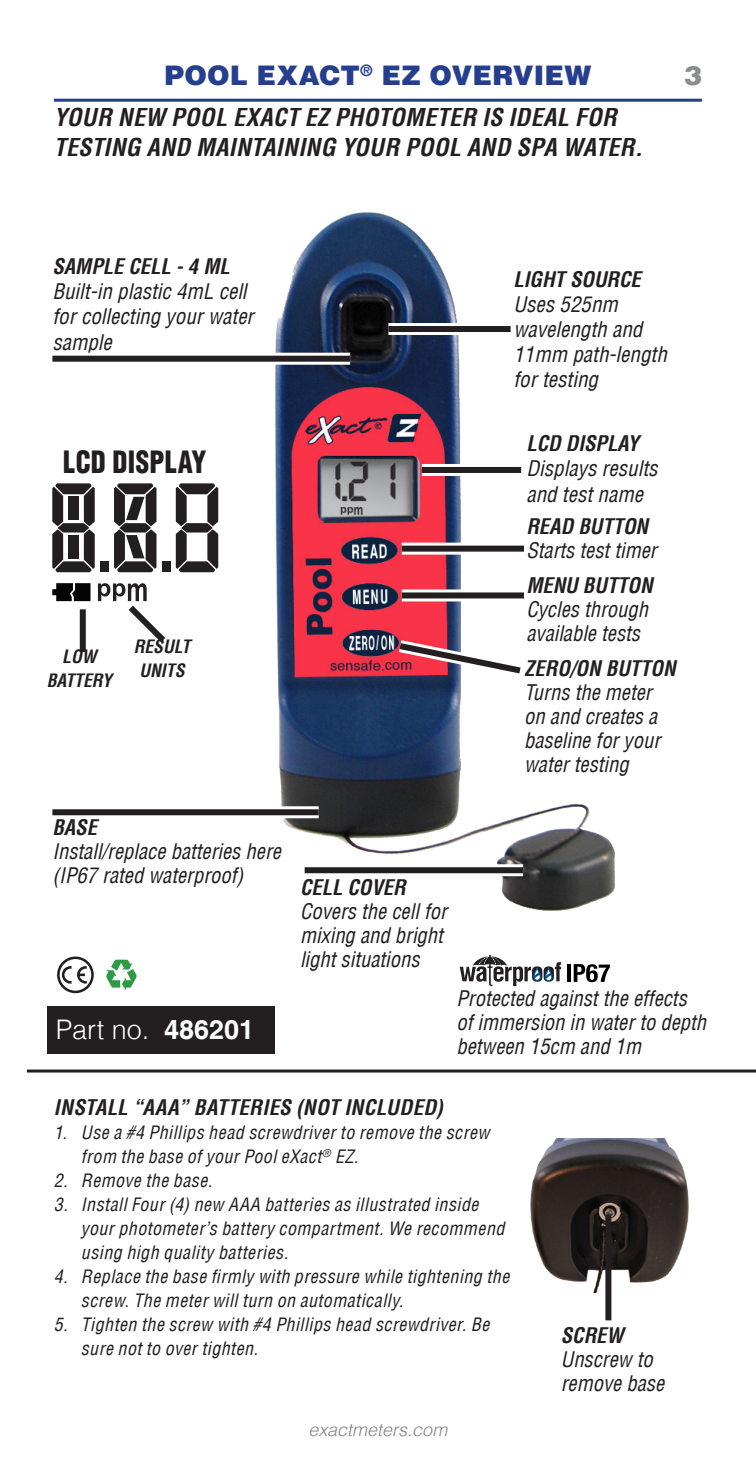
<style>
.page{position:relative;width:756px;height:1458px;background:#fff}
.page>*{position:absolute;margin:0;border:0;box-sizing:border-box;transform-origin:0 0}
.t1{font:900 condensed 30px "Helvetica LT";letter-spacing:.01em;color:#231f20;scale:.9 1}
.Red_Heading_Master{font:900 27px "Helvetica LT";letter-spacing:.01em;color:#253f8e}
.t2{font:300 27px "Helvetica LT";color:#fff}
.t3{font:900 27px "Helvetica LT";color:#8b8d90}
.Body_text_normal{font:italic 700 condensed 24px/30px "Helvetica LT";letter-spacing:.015em;color:#231f20}
.t4{font:italic condensed 21px/24px "Helvetica LT";color:#231f20}
.Red_Heading_Master-2{font:italic 700 condensed 21px "Helvetica LT";letter-spacing:.005em;color:#231f20}
.t5{font:italic condensed 18px/24px "Helvetica LT";letter-spacing:.025em;color:#231f20}
.t6{font:italic 700 condensed 18px/24px "Helvetica LT";color:#231f20;text-align:center}
.t7{font:italic 300 18px "Helvetica LT";color:#808285}
.s1{font-weight:700}
</style>
<div class="page">
<hr style="left:54px;top:99px;width:648px;height:3px;background:#253f8e">
<img style="left:275px;top:212px;width:340px;height:699px">
<svg style="left:52px;top:353px;width:298px;height:12px"></svg>
<svg style="left:52px;top:806px;width:267px;height:12px"></svg>
<div style="left:80px;top:609px;width:6px;height:43px;background:#231f20"></div>
<svg style="left:332px;top:864px;width:191px;height:12px"></svg>
<svg style="left:106px;top:959px;width:31px;height:31px"></svg>
<svg style="left:58px;top:958px;width:34px;height:34px"></svg>
<div style="left:57px;top:956px;width:37px;height:37px;border:3px solid #231f20;border-radius:50%"></div>
<svg style="left:62px;top:966px;width:25px;height:18px"></svg>
<hr style="left:567px;top:964px;width:4px;height:18px;background:#000">
<svg style="left:574px;top:964px;width:36px;height:18px"></svg>
<svg style="left:460px;top:955px;width:101px;height:31px"></svg>
<div style="left:47px;top:1006px;width:228px;height:47px;background:#231f20"></div>
<hr style="left:27px;top:1069px;width:729px;height:3px;background:#231f20">
<div style="left:52px;top:356px;width:298px;height:6px;background:#231f20"></div>
<div style="left:422px;top:464px;width:102px;height:12px;background:#fff"></div>
<div style="left:422px;top:467px;width:99px;height:6px;background:#231f20"></div>
<div style="left:388px;top:323px;width:123px;height:12px;background:#fff"></div>
<div style="left:388px;top:326px;width:123px;height:6px;background:#231f20"></div>
<svg style="left:402px;top:543px;width:122px;height:12px"></svg>
<div style="left:402px;top:546px;width:122px;height:6px;background:#231f20"></div>
<svg style="left:402px;top:589px;width:122px;height:12px"></svg>
<div style="left:402px;top:592px;width:122px;height:6px;background:#231f20"></div>
<svg style="left:386px;top:632px;width:148px;height:53px"></svg>
<div style="left:52px;top:809px;width:267px;height:6px;background:#231f20"></div>
<div style="left:305px;top:867px;width:218px;height:6px;background:#231f20"></div>
<svg style="left:52px;top:483px;width:43px;height:89px"></svg>
<svg style="left:114px;top:483px;width:42px;height:89px"></svg>
<div style="left:100px;top:561px;width:9px;height:11px;background:#231f20"></div>
<svg style="left:176px;top:483px;width:42px;height:89px"></svg>
<div style="left:162px;top:561px;width:8px;height:11px;background:#231f20"></div>
<svg style="left:98px;top:583px;width:67px;height:59px"></svg>
<svg style="left:52px;top:583px;width:39px;height:18px"></svg>
<img style="left:530px;top:1138px;width:159px;height:154px">
<div style="left:605px;top:1214px;width:6px;height:106px;background:#231f20"></div>
<p class="Red_Heading_Master" style="left:164px;top:57px;width:428px">POOL EXACT<sup>®</sup> EZ OVERVIEW</p>
<p class="Body_text_normal" style="left:54px;top:102px;width:590px">YOUR NEW POOL EXACT EZ PHOTOMETER IS IDEAL FOR<br>TESTING AND MAINTAINING YOUR POOL AND SPA WATER.</p>
<p class="t3" style="left:684px;top:57px;width:20px">3</p>
<p class="t4" style="left:52px;top:254px;width:203px;line-height:25.2px"><span class="s1">SAMPLE CELL - 4 ML<br></span>Built-in plastic 4mL cell for collecting your water sample</p>
<h1 class="t1" style="left:63px;top:443px;width:161px">LCD DISPLAY</h1>
<p class="t4" style="left:513px;top:266px;width:155px;line-height:25.2px"><span class="s1">LIGHT SOURCE<br></span>Uses 525nm wavelength and<br>11mm path-length for testing</p>
<p class="t4" style="left:526px;top:431px;width:133px;line-height:25.2px"><span class="s1">LCD DISPLAY<br></span>Displays results and test name</p>
<p class="t6" style="left:47px;top:644px;width:67px">LOW<br>BATTERY</p>
<p class="t6" style="left:134px;top:634px;width:58px">RESULT<br>UNITS</p>
<p class="t4" style="left:52px;top:815px;width:230px"><span class="s1">BASE<br></span>Install/replace batteries here (IP67 rated waterproof)</p>
<p class="t2" style="left:56px;top:1012px;width:200px">Part no. <span class="s1">486201</span></p>
<p class="t4" style="left:526px;top:514px;width:132px"><span class="s1">READ BUTTON<br></span>Starts test timer</p>
<p class="t4" style="left:526px;top:573px;width:128px"><span class="s1">MENU BUTTON<br></span>Cycles through available tests</p>
<p class="t4" style="left:524px;top:657px;width:153px"><span class="s1">ZERO/ON BUTTON<br></span>Turns the meter on and creates a baseline for your water testing</p>
<p class="Red_Heading_Master-2" style="left:300px;top:874px;width:107px">CELL COVER</p>
<p class="t4" style="left:300px;top:899px;width:148px">Covers the cell for mixing and bright light situations</p>
<p class="t4" style="left:456px;top:987px;width:251px">Protected against the effects of immersion in water to depth between 15cm and 1m</p>
<p class="Red_Heading_Master-2" style="left:54px;top:1094px;width:390px">INSTALL “AAA” BATTERIES (NOT INCLUDED)</p>
<p class="t5" style="left:81px;top:1120px;width:410px;text-indent:-27px">1. Use a #4 Phillips head screwdriver to remove the screw from the base of your Pool eXact<sup>®</sup> EZ.</p>
<p class="t5" style="left:54px;top:1168px;width:160px">2. Remove the base.</p>
<p class="t5" style="left:81px;top:1192px;width:425px;text-indent:-27px">3. Install Four (4) new AAA batteries as illustrated inside your photometer’s battery compartment. We recommend using high quality batteries.</p>
<p class="t5" style="left:81px;top:1264px;width:430px;text-indent:-27px">4. Replace the base firmly with pressure while tightening the screw. The meter will turn on automatically.</p>
<p class="t5" style="left:81px;top:1312px;width:410px;text-indent:-27px">5. Tighten the screw with #4 Phillips head screwdriver. Be sure not to over tighten.</p>
<p class="t7" style="left:309px;top:1418px;width:140px">exactmeters.com</p>
<p class="Red_Heading_Master-2" style="left:561px;top:1322px;width:64px">SCREW</p>
<p class="t4" style="left:561px;top:1347px;width:105px">Unscrew to remove base</p>
</div>
